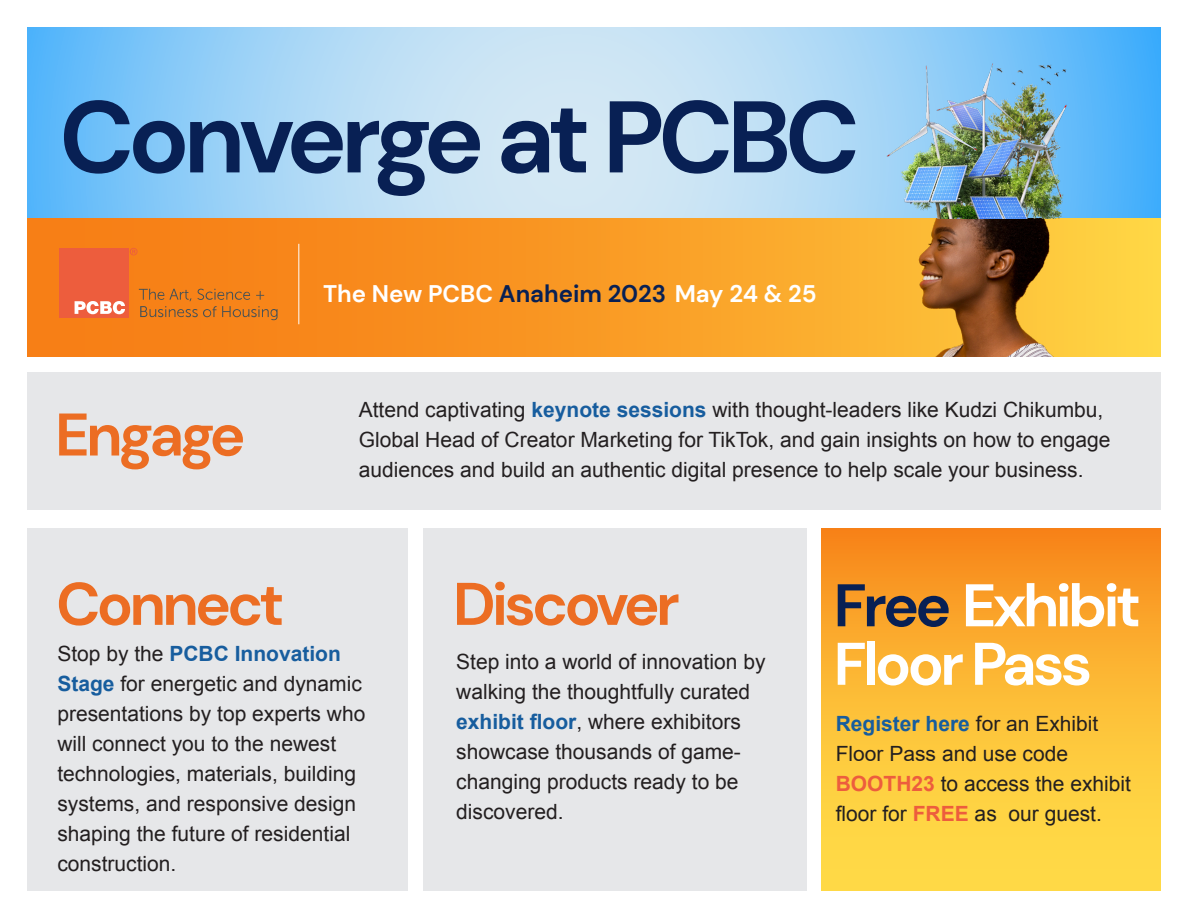
<style>
.page{position:relative;width:1188px;height:918px;background:#fff}
.page>*{position:absolute;margin:0;border:0;box-sizing:border-box;transform-origin:0 0}
._48_Reg_Center{font:700 101.55px "DM Sans";letter-spacing:-.06em;color:#082054}
._48_Reg_Center-2{font:700 60px "DM Sans";letter-spacing:-.06em;color:#ec6d23}
.t1{font:700 60px/58.5px "DM Sans";letter-spacing:-.06em;color:#fff}
._48_Reg_Center-3{font:700 24px "DM Sans";color:#fff}
.t2{font:21px/30px "Arial";color:#231f20}
.s1{color:#082054}
.s2{font-weight:700;color:#175d9e}
.s3{font-style:inherit}
.s4{font-weight:700;color:#ed5d3d}
</style>
<div class="page">
<svg style="left:27px;top:218px;width:1134px;height:138px;background:#f99a24"></svg>
<div style="left:822px;top:528px;width:339px;height:363px;background:linear-gradient(to bottom,#f88d1d,#ffe74d)"></div>
<div style="left:27px;top:372px;width:1134px;height:138px;background:#e6e7e9"></div>
<div style="left:424px;top:528px;width:383px;height:363px;background:#e6e7e9"></div>
<div style="left:27px;top:528px;width:381px;height:363px;background:#e6e7e9"></div>
<img style="left:868px;top:218px;width:207px;height:138px">
<svg style="left:27px;top:27px;width:1134px;height:191px;background:#aad7f6"></svg>
<img style="left:846px;top:27px;width:279px;height:191px">
<hr style="left:298px;top:244px;width:1px;height:80px;background:#fff">
<div style="left:59px;top:248px;width:70px;height:69px;background:#ed5d3d"></div>
<svg style="left:130px;top:248px;width:8px;height:7px"></svg>
<svg style="left:74px;top:301px;width:51px;height:13px"></svg>
<svg style="left:139px;top:289px;width:139px;height:31px;background:#dd7b20"></svg>
<p class="_48_Reg_Center" style="left:59px;top:73px;width:802px">Converge at PCBC</p>
<p class="_48_Reg_Center-3" style="left:323px;top:278px;width:495px">The New PCBC <span class="s1">Anaheim 2023</span> May 24 &amp; 25</p>
<p class="_48_Reg_Center-2" style="left:55px;top:397px;width:192px">Engage</p>
<p class="t2" style="left:359px;top:395px;width:753px">Attend captivating <span class="s2">keynote sessions</span> with thought-leaders like Kudzi Chikumbu,<br>Global Head of Creator Marketing for TikTok, and gain insights on how to engage audiences and build an authentic digital presence to help scale your business.</p>
<p class="_48_Reg_Center-2" style="left:56px;top:566px;width:230px">Connect</p>
<p class="t2" style="left:57px;top:639px;width:310px">Stop by the <span class="s2">PCBC Innovation<br>Stage</span> for energetic and dynamic presentations by top experts who will connect you to the newest technologies, materials, building systems, and responsive design shaping the future of residential construction.</p>
<p class="_48_Reg_Center-2" style="left:453px;top:566px;width:228px">Discover</p>
<p class="t2" style="left:456px;top:646px;width:311px">Step into a world of innovation by walking the thoughtfully curated <span class="s2">exhibit floor</span>, where exhibitors showcase thousands of game&shy;changing products ready to be discovered.</p>
<p class="t1" style="left:834px;top:576px;width:309px"><span class="s1">Free</span> <span class="s3">Ex</span>hibit<br>Floor <span class="s3">Pass</span></p>
<p class="t2" style="left:836px;top:709px;width:297px"><span class="s2">Register here</span> <span class="s3">for an Exhibit<br>Floor Pass</span> and use code<br><span class="s4">BOOTH23</span> to access the exhibit f<span class="s3">l</span>oor for <span class="s4">FREE</span> as our guest.</p>
</div>
